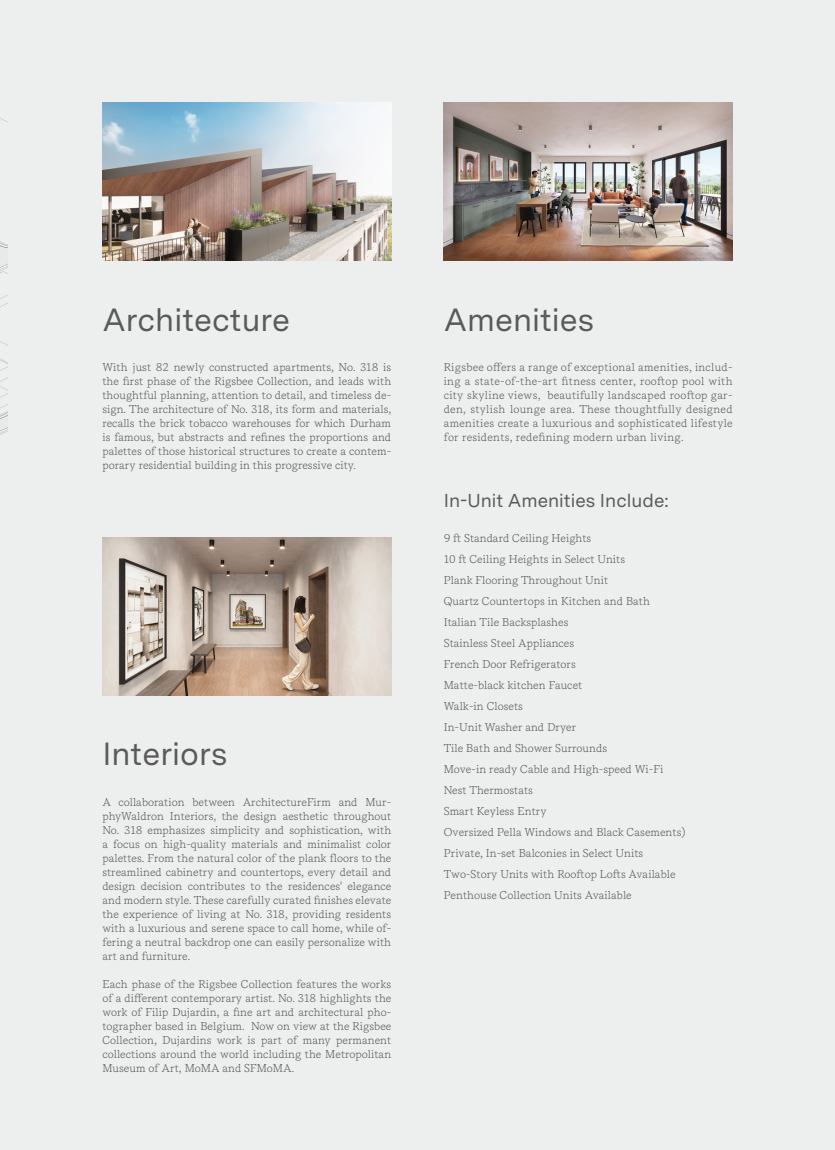
<style>
.page{position:relative;width:835px;height:1150px;background:#edeeee}
.page>*{position:absolute;margin:0;border:0;box-sizing:border-box;transform-origin:0 0}
.t1{font:32.02px "Messina Sans";color:#5a595b}
.t2{font:18.72px "Messina Sans";color:#5a595b}
.t3{font:300 11.38px/14px "Messina Serif";color:#5a595b;text-align:justify}
</style>
<div class="page">
<img style="left:0;top:118px;width:8px;height:317px">
<img style="left:102px;top:102px;width:289px;height:158px">
<img style="left:444px;top:102px;width:288px;height:158px">
<img style="left:102px;top:537px;width:289px;height:158px">
<p class="t1" style="left:102px;top:297px;width:189px">Architecture</p>
<p class="t1" style="left:444px;top:297px;width:152px">Amenities</p>
<p class="t3" style="left:102px;top:360px;width:290px">With just 82 newly constructed apartments, No. 318 is the first phase of the Rigsbee Collection, and leads with thoughtful planning, attention to detail, and timeless de&shy;sign. The architecture of No. 318, its form and materials, recalls the brick tobacco warehouses for which Durham is famous, but abstracts and refines the proportions and palettes of those historical structures to create a contem&shy;porary residential building in this progressive city.</p>
<p class="t3" style="left:444px;top:360px;width:290px">Rigsbee offers a range of exceptional amenities, includ&shy;ing a state-of-the-art fitness center, rooftop pool with city skyline views, beautifully landscaped rooftop gar&shy;den, stylish lounge area. These thoughtfully designed amenities create a luxurious and sophisticated lifestyle for residents, redefining modern urban living.</p>
<p class="t2" style="left:444px;top:487px;width:226px">In-Unit Amenities Include:</p>
<p class="t3" style="left:444px;top:531px;width:149px">9 ft Standard Ceiling Heights</p>
<p class="t3" style="left:444px;top:552px;width:183px">10 ft Ceiling Heights in Select Units</p>
<p class="t3" style="left:444px;top:573px;width:166px">Plank Flooring Throughout Unit</p>
<p class="t3" style="left:444px;top:594px;width:208px">Quartz Countertops in Kitchen and Bath</p>
<p class="t3" style="left:444px;top:615px;width:126px">Italian Tile Backsplashes</p>
<p class="t3" style="left:444px;top:636px;width:132px">Stainless Steel Appliances</p>
<p class="t3" style="left:444px;top:657px;width:134px">French Door Refrigerators</p>
<p class="t3" style="left:444px;top:678px;width:140px">Matte-black kitchen Faucet</p>
<p class="t3" style="left:444px;top:699px;width:81px">Walk-in Closets</p>
<p class="t3" style="left:444px;top:720px;width:134px">In-Unit Washer and Dryer</p>
<p class="t3" style="left:444px;top:741px;width:165px">Tile Bath and Shower Surrounds</p>
<p class="t3" style="left:444px;top:762px;width:221px">Move-in ready Cable and High-speed Wi-Fi</p>
<p class="t3" style="left:444px;top:783px;width:91px">Nest Thermostats</p>
<p class="t3" style="left:444px;top:804px;width:104px">Smart Keyless Entry</p>
<p class="t3" style="left:444px;top:825px;width:243px">Oversized Pella Windows and Black Casements)</p>
<p class="t3" style="left:444px;top:846px;width:201px">Private, In-set Balconies in Select Units</p>
<p class="t3" style="left:444px;top:867px;width:233px">Two-Story Units with Rooftop Lofts Available</p>
<p class="t3" style="left:444px;top:888px;width:190px">Penthouse Collection Units Available</p>
<p class="t1" style="left:102px;top:731px;width:126px">Interiors</p>
<p class="t3" style="left:102px;top:795px;width:290px">A collaboration between ArchitectureFirm and Mur&shy;phyWaldron Interiors, the design aesthetic throughout No. 318 emphasizes simplicity and sophistication, with a focus on high-quality materials and minimalist color palettes. From the natural color of the plank floors to the streamlined cabinetry and countertops, every detail and design decision contributes to the residences' elegance and modern style. These carefully curated finishes elevate the experience of living at No. 318, providing residents with a luxurious and serene space to call home, while of&shy;fering a neutral backdrop one can easily personalize with art and furniture.</p>
<p class="t3" style="left:102px;top:977px;width:290px">Each phase of the Rigsbee Collection features the works of a different contemporary artist. No. 318 highlights the work of Filip Dujardin, a fine art and architectural pho&shy;tographer based in Belgium. Now on view at the Rigsbee Collection, Dujardins work is part of many permanent collections around the world including the Metropolitan Museum of Art, MoMA and SFMoMA.</p>
</div>
